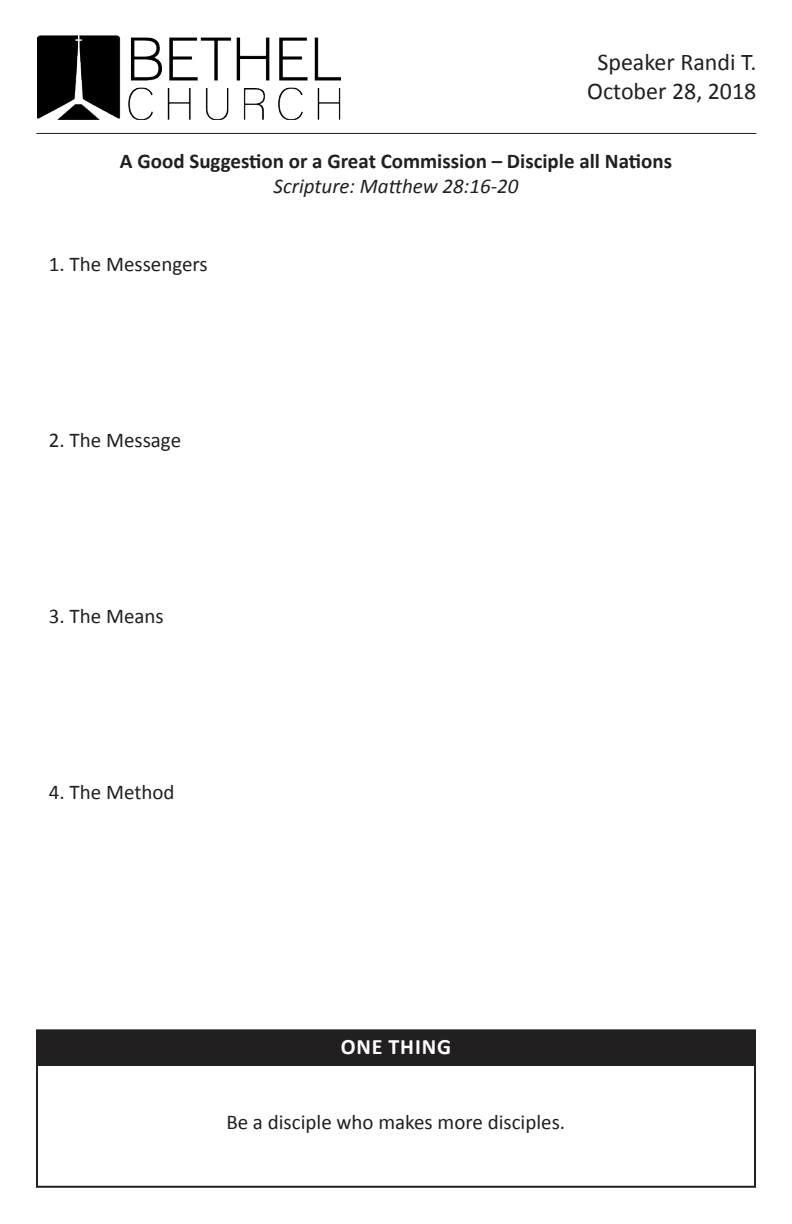
<style>
.page{position:relative;width:792px;height:1224px;background:#fff}
.page>*{position:absolute;margin:0;border:0;box-sizing:border-box;transform-origin:0 0}
.t1{font:24px "Calibri";color:#231f20}
.t2{font:700 22px "Calibri";letter-spacing:.04em;color:#fff}
.t3{font:21px "Calibri";color:#231f20}
.t4{font:700 21px "Calibri";color:#231f20}
.t5{font:italic 21px "Calibri";color:#231f20}
</style>
<div class="page">
<hr style="left:36px;top:133px;width:720px;height:1px;background:#231f20">
<img style="left:37px;top:36px;width:303px;height:83px">
<div style="left:36px;top:1030px;width:720px;height:35px;background:#231f20"></div>
<div style="left:36px;top:1029px;width:720px;height:159px;border:2px solid #231f20"></div>
<p class="t1" style="left:597px;top:47px;width:160px">Speaker Randi T.</p>
<p class="t1" style="left:587px;top:76px;width:171px">October 28, 2018</p>
<p class="t4" style="left:120px;top:147px;width:554px">A Good Suggestion or a Great Commission – Disciple all Nations</p>
<p class="t5" style="left:274px;top:172px;width:246px">Scripture: Matthew 28:16-20</p>
<p class="t3" style="left:49px;top:251px;width:160px">1. The Messengers</p>
<p class="t3" style="left:49px;top:427px;width:134px">2. The Message</p>
<p class="t3" style="left:49px;top:603px;width:116px">3. The Means</p>
<p class="t3" style="left:49px;top:779px;width:127px">4. The Method</p>
<p class="t2" style="left:341px;top:1033px;width:112px">ONE THING</p>
<p class="t3" style="left:226px;top:1109px;width:340px">Be a disciple who makes more disciples.</p>
</div>
